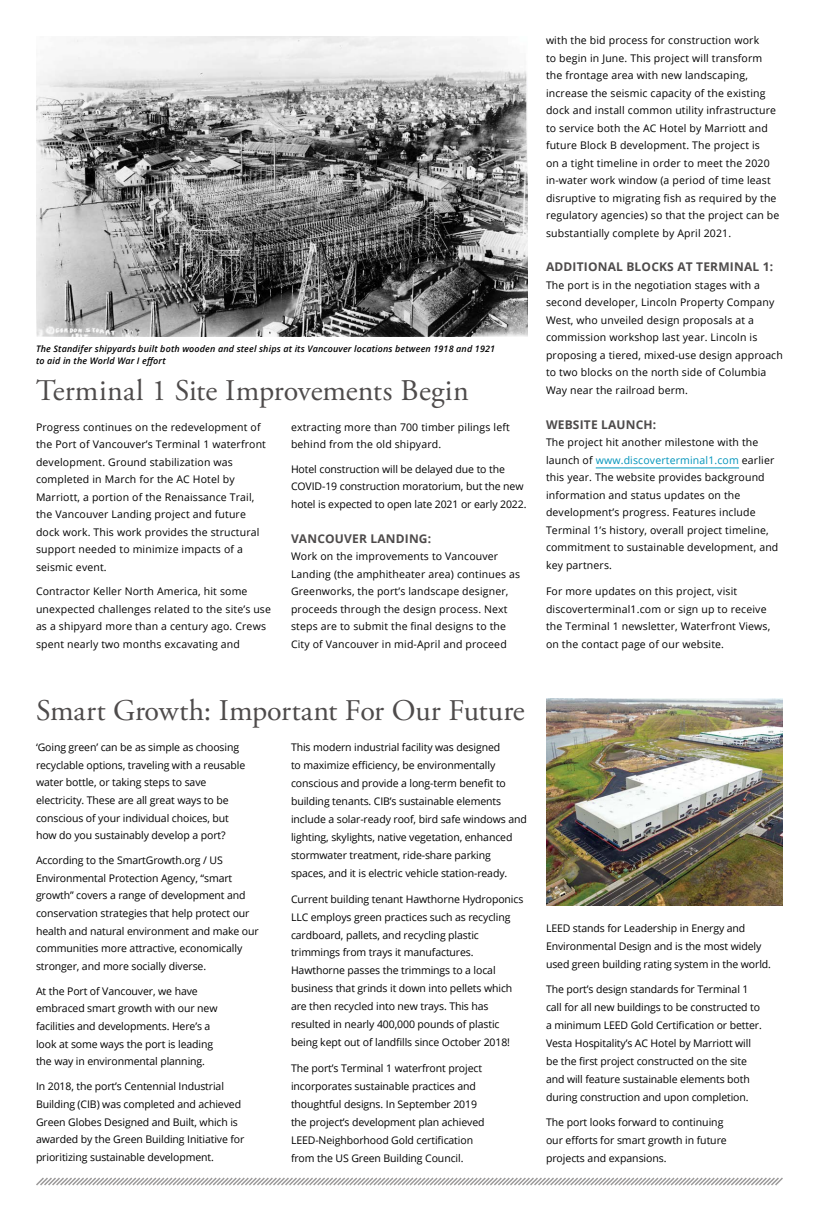
<style>
.page{position:relative;width:819px;height:1224px;background:#fff}
.page>*{position:absolute;margin:0;border:0;box-sizing:border-box;transform-origin:0 0}
.t1{font:30px "Adobe Garamond Pro";color:#4e4b4b}
.t2{font:700 12px "Open Sans";letter-spacing:.015em;color:#4e4b4b}
.t3{font:10.5px/18px "Open Sans";letter-spacing:-.01em;color:#000}
.t4{font:10.5px/17.5px "Open Sans";letter-spacing:.015em;color:#000}
.t5{font:italic 600 9px/12px "Open Sans";letter-spacing:.015em;color:#000}
.s1{color:#0094bb}
</style>
<div class="page">
<hr style="left:596px;top:467px;width:143px;height:1px;background:#0094bb">
<img style="left:36px;top:36px;width:492px;height:300px">
<img style="left:546px;top:698px;width:237px;height:208px">
<svg style="left:36px;top:1177px;width:747px;height:9px"></svg>
<p class="t5" style="left:36px;top:343px;width:461px">The Standifer shipyards built both wooden and steel ships at its Vancouver locations between 1918 and 1921 to aid in the World War I effort</p>
<h1 class="t1" style="left:36px;top:372px;width:434px">Terminal 1 Site Improvements Begin</h1>
<p class="t4" style="left:36px;top:418px;width:232px">Progress continues on the redevelopment of the Port of Vancouver’s Terminal 1 waterfront development. Ground stabilization was completed in March for the AC Hotel by Marriott, a portion of the Renaissance Trail, the Vancouver Landing project and future dock work. This work provides the structural support needed to minimize impacts of a seismic event.</p>
<p class="t4" style="left:36px;top:583px;width:237px">Contractor Keller North America, hit some unexpected challenges related to the site’s use as a shipyard more than a century ago. Crews spent nearly two months excavating and</p>
<p class="t4" style="left:291px;top:418px;width:220px">extracting more than 700 timber pilings left behind from the old shipyard.</p>
<p class="t3" style="left:291px;top:460px;width:237px;line-height:17.5px">Hotel construction will be delayed due to the<br>COVID-19 construction moratorium, but the new hotel is expected to open late 2021 or early 2022.</p>
<p class="t2" style="left:291px;top:530px;width:142px">VANCOUVER LANDING:</p>
<p class="t4" style="left:291px;top:547px;width:231px">Work on the improvements to Vancouver Landing (the amphitheater area) continues as Greenworks, the port’s landscape designer, proceeds through the design process. Next steps are to submit the final designs to the City of Vancouver in mid-April and proceed</p>
<h1 class="t1" style="left:36px;top:692px;width:490px">Smart Growth: Important For Our Future</h1>
<p class="t3" style="left:36px;top:738px;width:211px;line-height:17.7px">‘Going green’ can be as simple as choosing recyclable options, traveling with a reusable water bottle, or taking steps to save electricity. These are all great ways to be conscious of your individual choices, but how do you sustainably develop a port?</p>
<p class="t3" style="left:36px;top:851px;width:224px;line-height:17.7px">According to the SmartGrowth.org / US Environmental Protection Agency, “smart growth” covers a range of development and conservation strategies that help protect our health and natural environment and make our communities more attractive, economically stronger, and more socially diverse.</p>
<p class="t3" style="left:36px;top:982px;width:183px;line-height:17.7px">At the Port of Vancouver, we have embraced smart growth with our new facilities and developments. Here’s a look at some ways the port is leading the way in environmental planning.</p>
<p class="t3" style="left:36px;top:1077px;width:210px;line-height:17.7px">In 2018, the port’s Centennial Industrial Building (CIB) was completed and achieved Green Globes Designed and Built, which is awarded by the Green Building Initiative for prioritizing sustainable development.</p>
<p class="t3" style="left:291px;top:738px;width:237px">This modern industrial facility was designed<br>to maximize efficiency, be environmentally conscious and provide a long-term benefit to building tenants. CIB’s sustainable elements include a solar-ready roof, bird safe windows and lighting, skylights, native vegetation, enhanced stormwater treatment, ride-share parking spaces, and it is electric vehicle station-ready.</p>
<p class="t3" style="left:291px;top:889px;width:234px">Current building tenant Hawthorne Hydroponics LLC employs green practices such as recycling cardboard, pallets, and recycling plastic trimmings from trays it manufactures.<br>Hawthorne passes the trimmings to a local business that grinds it down into pellets which are then recycled into new trays. This has resulted in nearly 400,000 pounds of plastic being kept out of landfills since October 2018!</p>
<p class="t3" style="left:291px;top:1059px;width:195px">The port’s Terminal 1 waterfront project incorporates sustainable practices and thoughtful designs. In September 2019 the project’s development plan achieved LEED-Neighborhood Gold certification from the US Green Building Council.</p>
<p class="t4" style="left:546px;top:31px;width:235px">with the bid process for construction work<br>to begin in June. This project will transform the frontage area with new landscaping, increase the seismic capacity of the existing dock and install common utility infrastructure to service both the AC Hotel by Marriott and future Block B development. The project is<br>on a tight timeline in order to meet the 2020 in-water work window (a period of time least disruptive to migrating fish as required by the regulatory agencies) so that the project can be substantially complete by April 2021.</p>
<p class="t2" style="left:546px;top:259px;width:229px">ADDITIONAL BLOCKS AT TERMINAL 1:</p>
<p class="t4" style="left:546px;top:276px;width:238px">The port is in the negotiation stages with a second developer, Lincoln Property Company West, who unveiled design proposals at a commission workshop last year. Lincoln is proposing a tiered, mixed-use design approach to two blocks on the north side of Columbia Way near the railroad berm.</p>
<p class="t2" style="left:546px;top:416px;width:112px">WEBSITE LAUNCH:</p>
<p class="t4" style="left:546px;top:434px;width:234px">The project hit another milestone with the launch of <span class="s1">www.discoverterminal1.com</span> earlier this year. The website provides background information and status updates on the development’s progress. Features include Terminal 1’s history, overall project timeline, commitment to sustainable development, and key partners.</p>
<p class="t4" style="left:546px;top:582px;width:226px">For more updates on this project, visit discoverterminal1.com or sign up to receive the Terminal 1 newsletter, Waterfront Views, on the contact page of our website.</p>
<p class="t3" style="left:546px;top:919px;width:227px">LEED stands for Leadership in Energy and<br>Environmental Design and is the most widely used green building rating system in the world.</p>
<p class="t3" style="left:546px;top:980px;width:217px">The port’s design standards for Terminal 1 call for all new buildings to be constructed to a minimum LEED Gold Certification or better.<br>Vesta Hospitality’s AC Hotel by Marriott will be the first project constructed on the site and will feature sustainable elements both during construction and upon completion.</p>
<p class="t3" style="left:546px;top:1113px;width:182px">The port looks forward to continuing our efforts for smart growth in future projects and expansions.</p>
</div>
